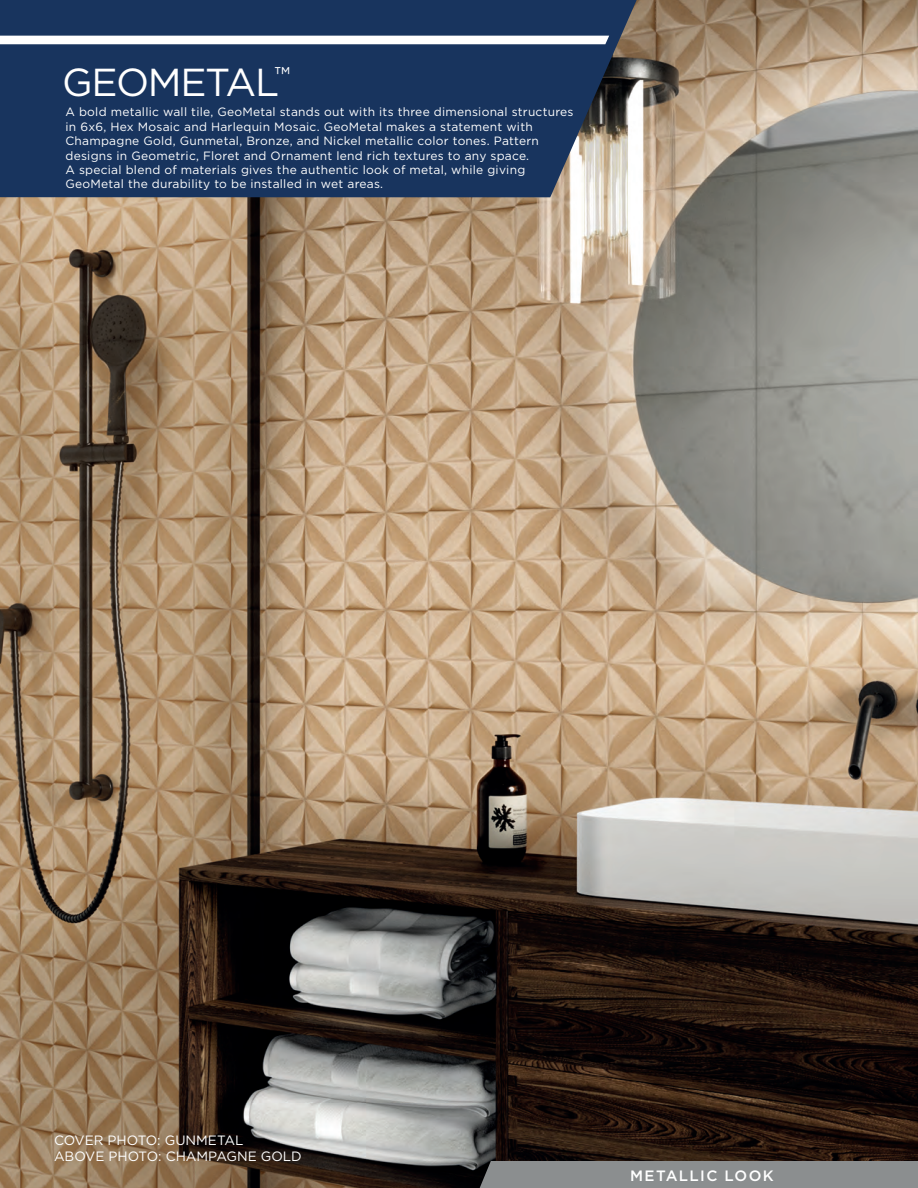
<style>
.page{position:relative;width:918px;height:1188px;background:#fff}
.page>*{position:absolute;margin:0;border:0;box-sizing:border-box;transform-origin:0 0}
.t1{font:39px "Gotham";letter-spacing:-.035em;color:#fff}
.t2{font:500 15px "Gotham";letter-spacing:.09em;color:#fff}
.t3{font:13.5px/16.2px "Gotham";color:#fff}
.t4{font:12px/14.4px "Gotham";letter-spacing:.02em;color:#fff}
</style>
<div class="page">
<img style="left:0;top:0;width:918px;height:1188px">
<svg style="left:0;top:0;width:637px;height:197px;background:#223c62"></svg>
<svg style="left:0;top:36px;width:609px;height:8px"></svg>
<div style="left:480px;top:1161px;width:438px;height:27px;background:#8b8e8f"></div>
<h1 class="t1" style="left:62px;top:60px;width:229px">GEOMETAL<sup>™</sup></h1>
<p class="t4" style="left:66px;top:105px;width:510px">A bold metallic wall tile, GeoMetal stands out with its three dimensional structures in 6x6, Hex Mosaic and Harlequin Mosaic. GeoMetal makes a statement with Champagne Gold, Gunmetal, Bronze, and Nickel metallic color tones. Pattern designs in Geometric, Floret and Ornament lend rich textures to any space.<br>A special blend of materials gives the authentic look of metal, while giving GeoMetal the durability to be installed in wet areas.</p>
<p class="t3" style="left:54px;top:1132px;width:249px">COVER PHOTO: GUNMETAL<br>ABOVE PHOTO: CHAMPAGNE GOLD</p>
<p class="t2" style="left:630px;top:1167px;width:145px">METALLIC LOOK</p>
</div>
